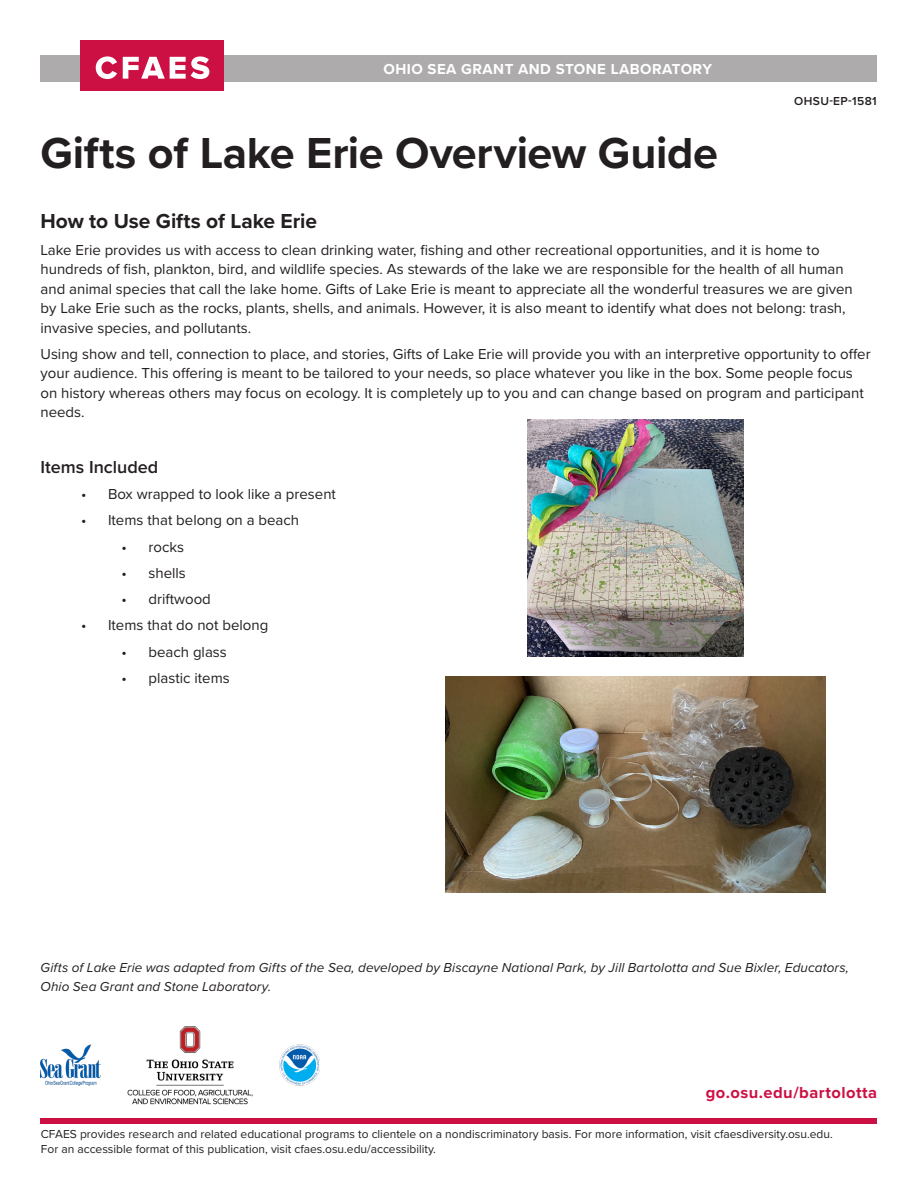
<style>
.page{position:relative;width:918px;height:1188px;background:#fff}
.page>*{position:absolute;margin:0;border:0;box-sizing:border-box;transform-origin:0 0}
.Head-main{font:700 45px "Proxima Nova";letter-spacing:-.005em;color:#231f20}
.Bullets{font:700 21px "Proxima Nova";letter-spacing:-.005em;color:#231f20}
.Bullets-2{font:600 18px "Proxima Nova";color:#231f20}
.Subhead{font:700 16.5px "Proxima Nova";letter-spacing:.03em;color:#cd1044}
.Bullets-3{font:15px/19.5px "Proxima Nova";color:#231f20}
.Subhead-2{font:700 15px "Proxima Nova";letter-spacing:.03em;color:#fff}
.Bullets-4{font:italic 13.5px/19.5px "Proxima Nova";letter-spacing:.01em;color:#231f20}
.t1{font:12px/15px "Proxima Nova";color:#231f20}
.t2{font:600 12px "Proxima Nova";letter-spacing:.03em;color:#231f20}
</style>
<div class="page">
<div style="left:40px;top:55px;width:837px;height:27px;background:#adabab"></div>
<div style="left:80px;top:40px;width:144px;height:51px;background:#cd1044"></div>
<svg style="left:96px;top:56px;width:21px;height:23px"></svg>
<svg style="left:123px;top:56px;width:86px;height:23px"></svg>
<img style="left:40px;top:1026px;width:280px;height:79px">
<div style="left:41px;top:1118px;width:836px;height:6px;background:#cd1044"></div>
<img style="left:527px;top:419px;width:216px;height:238px">
<img style="left:445px;top:676px;width:380px;height:216px">
<p class="Subhead-2" style="left:384px;top:58px;width:330px">OHIO SEA GRANT AND STONE LABORATORY</p>
<p class="Head-main" style="left:40px;top:119px;width:679px">Gifts of Lake Erie Overview Guide</p>
<p class="t2" style="left:794px;top:92px;width:84px">OHSU-EP-1581</p>
<p class="Bullets" style="left:40px;top:206px;width:278px">How to Use Gifts of Lake Erie</p>
<p class="Bullets-3" style="left:40px;top:239px;width:814px">Lake Erie provides us with access to clean drinking water, fishing and other recreational opportunities, and it is home to hundreds of fish, plankton, bird, and wildlife species. As stewards of the lake we are responsible for the health of all human and animal species that call the lake home. Gifts of Lake Erie is meant to appreciate all the wonderful treasures we are given by Lake Erie such as the rocks, plants, shells, and animals. However, it is also meant to identify what does not belong: trash, invasive species, and pollutants.</p>
<p class="Bullets-3" style="left:40px;top:343px;width:832px">Using show and tell, connection to place, and stories, Gifts of Lake Erie will provide you with an interpretive opportunity to offer your audience. This offering is meant to be tailored to your needs, so place whatever you like in the box. Some people focus on history whereas others may focus on ecology. It is completely up to you and can change based on program and participant needs.</p>
<p class="Bullets-2" style="left:40px;top:453px;width:119px">Items Included</p>
<p class="Bullets-3" style="left:81px;top:484px;width:257px">• Box wrapped to look like a present</p>
<p class="Bullets-3" style="left:81px;top:510px;width:220px">• Items that belong on a beach</p>
<p class="Bullets-3" style="left:122px;top:536px;width:64px">• rocks</p>
<p class="Bullets-3" style="left:122px;top:562px;width:66px">• shells</p>
<p class="Bullets-3" style="left:122px;top:589px;width:91px">• driftwood</p>
<p class="Bullets-3" style="left:81px;top:615px;width:189px">• Items that do not belong</p>
<p class="Bullets-3" style="left:122px;top:641px;width:107px">• beach glass</p>
<p class="Bullets-3" style="left:122px;top:667px;width:110px">• plastic items</p>
<p class="Bullets-4" style="left:40px;top:957px;width:810px">Gifts of Lake Erie was adapted from Gifts of the Sea, developed by Biscayne National Park, by Jill Bartolotta and Sue Bixler, Educators,<br>Ohio Sea Grant and Stone Laboratory.</p>
<p class="Subhead" style="left:706px;top:1080px;width:173px">go.osu.edu/bartolotta</p>
<p class="t1" style="left:41px;top:1126px;width:793px">CFAES provides research and related educational programs to clientele on a nondiscriminatory basis. For more information, visit cfaesdiversity.osu.edu.<br>For an accessible format of this publication, visit cfaes.osu.edu/accessibility.</p>
</div>
